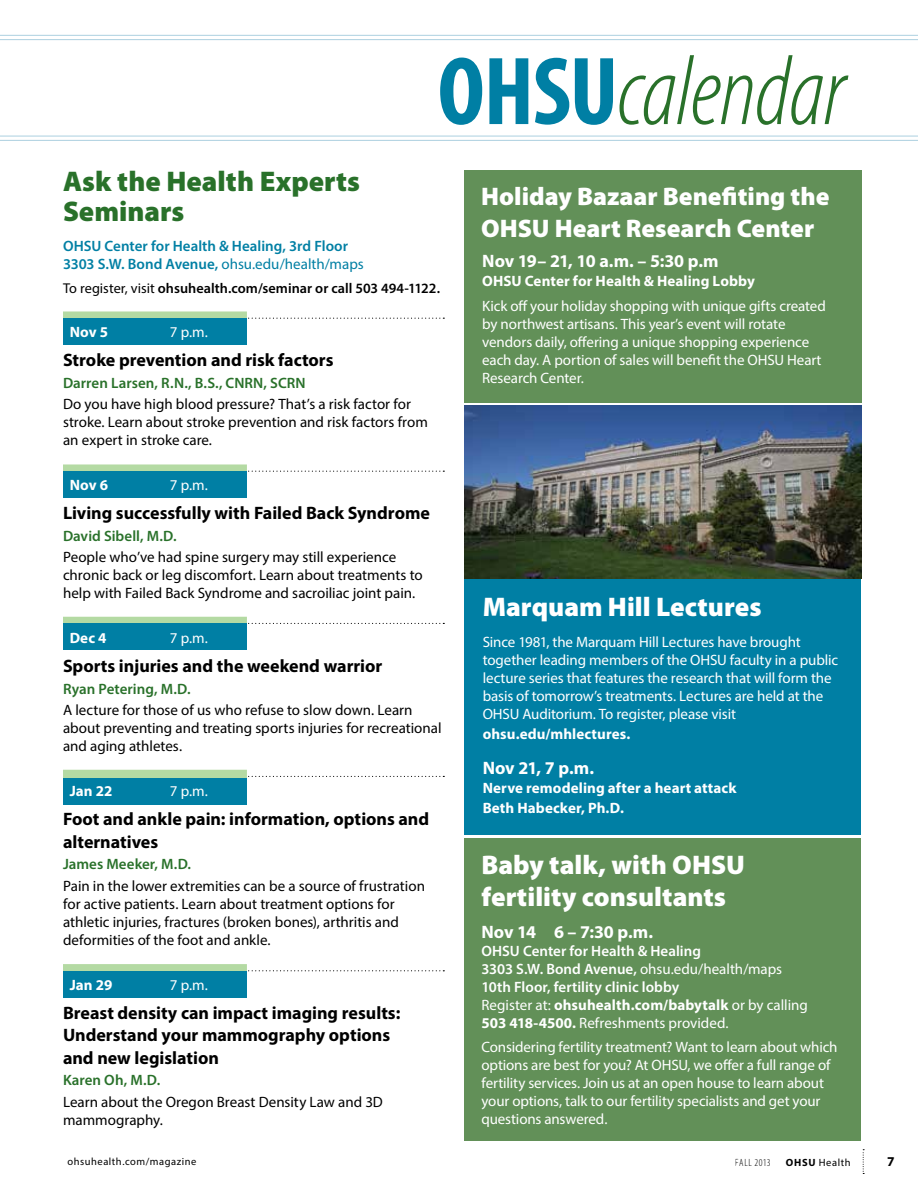
<style>
.page{position:relative;width:918px;height:1188px;background:#fff}
.page>*{position:absolute;margin:0;border:0;box-sizing:border-box;transform-origin:0 0}
.t1{font:italic 300 condensed 99.6px "Myriad Pro";letter-spacing:-.01em;color:#29712a}
.t2{font:900 28.5px/30px "Myriad Pro";color:#29712a}
.t3{font:900 27px/31.5px "Myriad Pro";color:#fff}
.t4{font:900 25.5px/31.5px "Myriad Pro";color:#fff}
.t5{font:700 18px/22.5px "Myriad Pro";color:#000}
.t6{font:700 18px "Myriad Pro";letter-spacing:-.02em;color:#fff}
.t7{font:15px/18px "Myriad Pro";letter-spacing:-.01em;color:#fff}
.t8{font:15px/18px "Myriad Pro";color:#000}
.t9{font:600 15px/18px "Myriad Pro";color:#fff}
.t10{font:700 15px/19.5px "Myriad Pro";letter-spacing:.005em;color:#fff}
.t11{font:600 15px "Myriad Pro";letter-spacing:.005em;color:#29712a}
.t12{font:600 15px/18px "Myriad Pro";color:#007fa4}
.t13{font:600 14.25px "Myriad Pro";letter-spacing:.005em;color:#000}
.t14{font:700 13.5px "Myriad Pro";color:#000}
.t15{font:10.5px "Myriad Pro";letter-spacing:.05em;color:#000}
.t16{font:300 condensed 10.5px "Myriad Pro";letter-spacing:.05em;color:#000}
.s1{font-weight:700;font-style:normal;font-size:97.5px;color:#007fa4}
.s2{font-weight:400}
.s3{font-weight:700}
</style>
<div class="page">
<svg style="left:63px;top:964px;width:381px;height:8px"></svg>
<div style="left:63px;top:971px;width:184px;height:26px;background:#007fa4"></div>
<svg style="left:63px;top:770px;width:381px;height:8px"></svg>
<div style="left:63px;top:778px;width:184px;height:27px;background:#007fa4"></div>
<svg style="left:63px;top:617px;width:381px;height:7px"></svg>
<div style="left:63px;top:623px;width:184px;height:27px;background:#007fa4"></div>
<svg style="left:63px;top:464px;width:381px;height:8px"></svg>
<div style="left:63px;top:471px;width:184px;height:27px;background:#007fa4"></div>
<svg style="left:63px;top:311px;width:381px;height:8px"></svg>
<div style="left:63px;top:318px;width:184px;height:27px;background:#007fa4"></div>
<svg style="left:863px;top:1149px;width:1px;height:25px"></svg>
<div style="left:465px;top:406px;width:396px;height:429px;background:#007fa4"></div>
<div style="left:465px;top:170px;width:397px;height:233px;background:#629058"></div>
<hr style="left:0;top:39px;width:918px;height:1px;background:#acd0e0">
<hr style="left:0;top:35px;width:918px;height:1px;background:#acd0e0">
<hr style="left:0;top:140px;width:918px;height:1px;background:#acd0e0">
<hr style="left:0;top:136px;width:918px;height:1px;background:#acd0e0">
<div style="left:465px;top:839px;width:396px;height:302px;background:#629058"></div>
<img style="left:465px;top:406px;width:396px;height:173px">
<h1 class="t1" style="left:438px;top:32px;width:410px"><span class="s1">OHSU</span>calendar</h1>
<h2 class="t2" style="left:63px;top:167px;width:299px">Ask the Health Experts<br>Seminars</h2>
<p class="t12" style="left:63px;top:236px;width:302px">OHSU Center for Health &amp; Healing, 3rd Floor<br>3303 S.W. Bond Avenue, <span class="s2">ohsu.edu/health/maps</span></p>
<p class="t13" style="left:63px;top:279px;width:379px"><span class="s2">To register, visit</span> ohsuhealth.com/seminar or call 503 494-1122.</p>
<p class="t10" style="left:70px;top:321px;width:40px">Nov 5</p>
<p class="t7" style="left:170px;top:322px;width:40px">7 p.m.</p>
<p class="t5" style="left:63px;top:348px;width:272px">Stroke prevention and risk factors</p>
<p class="t11" style="left:63px;top:373px;width:244px">Darren Larsen, R.N., B.S., CNRN, SCRN</p>
<p class="t8" style="left:63px;top:395px;width:366px">Do you have high blood pressure? That’s a risk factor for stroke. Learn about stroke prevention and risk factors from an expert in stroke care.</p>
<p class="t10" style="left:70px;top:475px;width:40px">Nov 6</p>
<p class="t7" style="left:170px;top:476px;width:40px">7 p.m.</p>
<p class="t5" style="left:63px;top:501px;width:368px">Living successfully with Failed Back Syndrome</p>
<p class="t11" style="left:63px;top:526px;width:115px">David Sibell, M.D.</p>
<p class="t8" style="left:63px;top:548px;width:361px">People who’ve had spine surgery may still experience chronic back or leg discomfort. Learn about treatments to help with Failed Back Syndrome and sacroiliac joint pain.</p>
<p class="t10" style="left:70px;top:628px;width:38px">Dec 4</p>
<p class="t7" style="left:170px;top:629px;width:40px">7 p.m.</p>
<p class="t5" style="left:63px;top:654px;width:321px">Sports injuries and the weekend warrior</p>
<p class="t11" style="left:63px;top:679px;width:129px">Ryan Petering, M.D.</p>
<p class="t8" style="left:63px;top:701px;width:380px">A lecture for those of us who refuse to slow down. Learn about preventing and treating sports injuries for recreational and aging athletes.</p>
<p class="t10" style="left:70px;top:781px;width:44px">Jan 22</p>
<p class="t7" style="left:170px;top:782px;width:40px">7 p.m.</p>
<p class="t5" style="left:63px;top:807px;width:368px">Foot and ankle pain: information, options and alternatives</p>
<p class="t11" style="left:63px;top:855px;width:130px">James Meeker, M.D.</p>
<p class="t8" style="left:63px;top:876px;width:364px">Pain in the lower extremities can be a source of frustration for active patients. Learn about treatment options for athletic injuries, fractures (broken bones), arthritis and deformities of the foot and ankle.</p>
<p class="t10" style="left:70px;top:974px;width:44px">Jan 29</p>
<p class="t7" style="left:170px;top:975px;width:40px">7 p.m.</p>
<p class="t5" style="left:63px;top:1001px;width:339px">Breast density can impact imaging results:<br>Understand your mammography options and new legislation</p>
<p class="t11" style="left:63px;top:1071px;width:99px">Karen Oh, M.D.</p>
<p class="t8" style="left:63px;top:1092px;width:321px">Learn about the Oregon Breast Density Law and 3D mammography.</p>
<h3 class="t4" style="left:481px;top:181px;width:350px">Holiday Bazaar Benefiting the<br>OHSU Heart Research Center</h3>
<p class="t6" style="left:482px;top:249px;width:238px">Nov 19– 21, 10 a.m. – 5:30 p.m</p>
<p class="t10" style="left:482px;top:271px;width:274px">OHSU Center for Health &amp; Healing Lobby</p>
<p class="t7" style="left:482px;top:297px;width:345px">Kick off your holiday shopping with unique gifts created by northwest artisans. This year’s event will rotate vendors daily, offering a unique shopping experience each day. A portion of sales will benefit the OHSU Heart Research Center.</p>
<h3 class="t3" style="left:483px;top:591px;width:280px">Marquam Hill Lectures</h3>
<p class="t7" style="left:483px;top:633px;width:357px">Since 1981, the Marquam Hill Lectures have brought together leading members of the OHSU faculty in a public lecture series that features the research that will form the basis of tomorrow’s treatments. Lectures are held at the OHSU Auditorium. To register, please visit</p>
<p class="t10" style="left:483px;top:723px;width:149px">ohsu.edu/mhlectures.</p>
<p class="t6" style="left:483px;top:756px;width:113px">Nov 21, 7 p.m.</p>
<p class="t10" style="left:483px;top:778px;width:255px">Nerve remodeling after a heart attack<br>Beth Habecker, Ph.D.</p>
<h3 class="t3" style="left:481px;top:850px;width:265px">Baby talk, with OHSU fertility consultants</h3>
<p class="t6" style="left:481px;top:920px;width:173px">Nov 14 6 – 7:30 p.m.</p>
<p class="t9" style="left:481px;top:941px;width:328px">OHSU Center for Health &amp; Healing<br>3303 S.W. Bond Avenue, <span class="s2">ohsu.edu/health/maps </span>10th Floor, fertility clinic lobby<br><span class="s2">Register at:</span> <span class="s3">ohsuhealth.com/babytalk</span> <span class="s2">or by calling </span><span class="s3">503 418-4500.</span> <span class="s2">Refreshments provided.</span></p>
<p class="t7" style="left:481px;top:1038px;width:358px">Considering fertility treatment? Want to learn about which options are best for you? At OHSU, we offer a full range of fertility services. Join us at an open house to learn about your options, talk to our fertility specialists and get your questions answered.</p>
<p class="t15" style="left:68px;top:1155px;width:131px">ohsuhealth.com/magazine</p>
<p class="t16" style="left:735px;top:1157px;width:37px">FALL 2013</p>
<p class="t15" style="left:786px;top:1156px;width:66px"><span class="s3">OHSU</span> Health</p>
<p class="t14" style="left:887px;top:1153px;width:9px">7</p>
</div>
